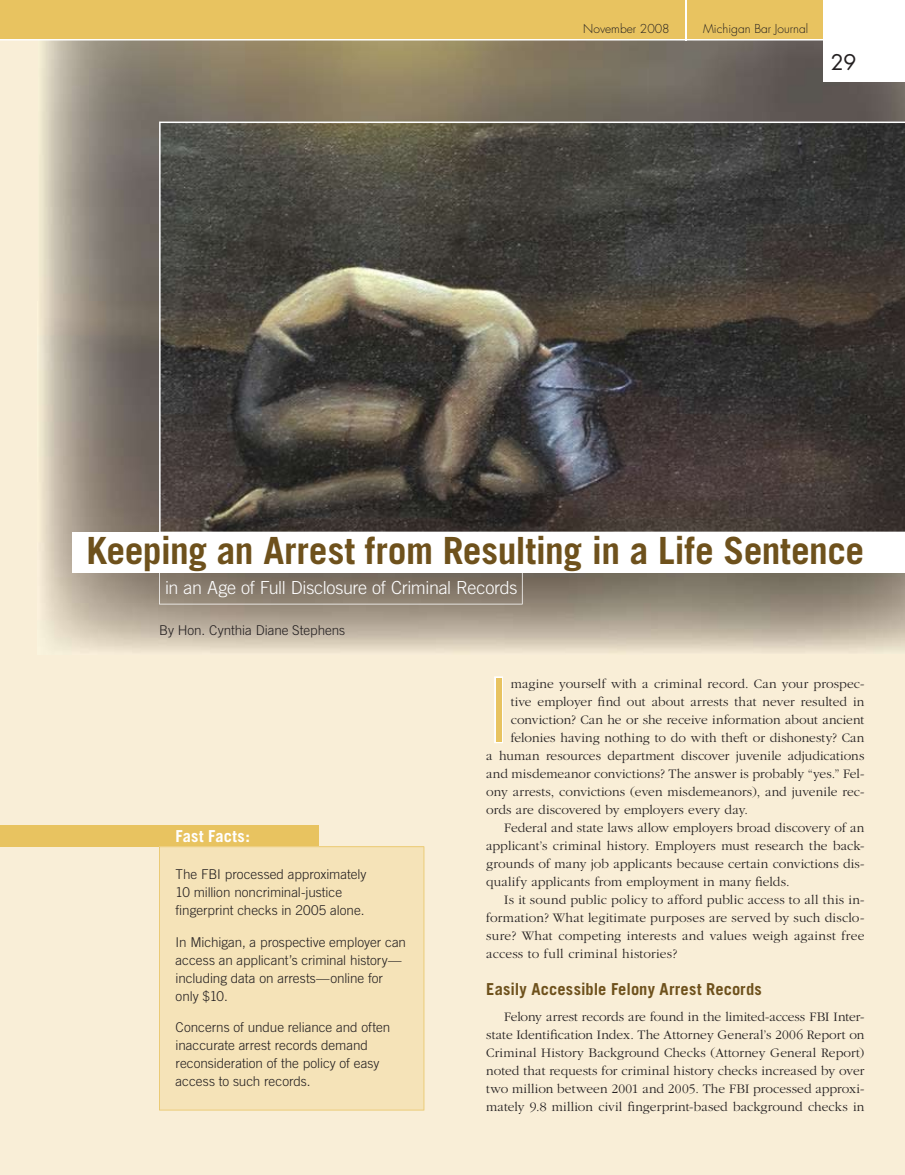
<style>
.page{position:relative;width:905px;height:1175px;background:#fff}
.page>*{position:absolute;margin:0;border:0;box-sizing:border-box;transform-origin:0 0}
.t1{font:300 88.35px "Trade Gothic";color:#e8c360}
.t2{font:700 37.5px "Trade Gothic";letter-spacing:-.015em;color:#6e511c}
.t3{font:21px "Futura";color:#231f20}
.t4{font:300 18px "Trade Gothic";letter-spacing:-.02em;color:#fff}
.t5{font:700 16.5px "Trade Gothic";letter-spacing:.005em;color:#6e511c}
.t6{font:700 16.5px "Trade Gothic";letter-spacing:.01em;color:#fff}
.t7{font:300 13.5px/18px "Garamond";letter-spacing:.005em;color:#231f20;text-align:justify}
.t8{font:300 13.5px/18px "Trade Gothic";letter-spacing:-.005em;color:#231f20}
.t9{font:300 12px "Futura";color:#231f20}
</style>
<div class="page">
<div style="left:0;top:0;width:904px;height:1174px;background:#f9eed7"></div>
<img style="left:38px;top:40px;width:866px;height:612px">
<div style="left:0;top:0;width:823px;height:40px;background:#e8c360"></div>
<svg style="left:159px;top:122px;width:745px;height:410px;background:#4a4640"></svg>
<div style="left:823px;top:0;width:81px;height:82px;background:#fff"></div>
<hr style="left:685px;top:0;width:1px;height:40px;background:#fff">
<div style="left:494px;top:676px;width:9px;height:67px;border:3px solid #fff"></div>
<div style="left:72px;top:532px;width:832px;height:41px;background:#fff"></div>
<svg style="left:159px;top:573px;width:363px;height:31px;background:#85796b"></svg>
<div style="left:0;top:825px;width:319px;height:22px;background:#e8c360"></div>
<div style="left:159px;top:846px;width:265px;height:264px;background:#f5e3b8"></div>
<p class="t9" style="left:583px;top:21px;width:88px">November 2008</p>
<p class="t9" style="left:703px;top:21px;width:106px">Michigan Bar Journal</p>
<h3 class="t3" style="left:830px;top:48px;width:27px">29</h3>
<h2 class="t2" style="left:86px;top:527px;width:779px">Keeping an Arrest from Resulting in a Life Sentence</h2>
<h3 class="t4" style="left:165px;top:577px;width:354px">in an Age of Full Disclosure of Criminal Records</h3>
<p class="t8" style="left:159px;top:621px;width:188px">By Hon. Cynthia Diane Stephens</p>
<p class="t6" style="left:176px;top:825px;width:76px">Fast Facts:</p>
<p class="t8" style="left:176px;top:865px;width:192px">The FBI processed approximately<br>10 million noncriminal-justice fingerprint checks in 2005 alone.</p>
<p class="t8" style="left:176px;top:932px;width:232px">In Michigan, a prospective employer can access an applicant’s criminal history— including data on arrests—online for only $10.</p>
<p class="t8" style="left:176px;top:1018px;width:216px">Concerns of undue reliance and often inaccurate arrest rec ords demand reconsideration of the policy of easy access to such records.</p>
<h1 class="t1" style="left:486px;top:658px;width:26px">I</h1>
<p class="t7" style="left:511px;top:674px;width:355px">magine yourself with a criminal record. Can your prospec-</p>
<p class="t7" style="left:511px;top:692px;width:355px">tive employer find out about arrests that never resulted in</p>
<p class="t7" style="left:511px;top:710px;width:355px">conviction? Can he or she receive information about ancient</p>
<p class="t7" style="left:511px;top:728px;width:355px">felonies having nothing to do with theft or dishonesty? Can</p>
<p class="t7" style="left:486px;top:746px;width:380px">a human resources department discover juvenile adjudications</p>
<p class="t7" style="left:486px;top:764px;width:379px">and misdemeanor convictions? The answer is probably “yes.” Fel-</p>
<p class="t7" style="left:486px;top:782px;width:380px">ony arrests, convictions (even misdemeanors), and juvenile rec-</p>
<p class="t7" style="left:486px;top:800px;width:263px">ords are discovered by employers every day.</p>
<p class="t7" style="left:504px;top:818px;width:361px">Federal and state laws allow employers broad discovery of an</p>
<p class="t7" style="left:486px;top:836px;width:379px">applicant’s criminal history. Employers must research the back-</p>
<p class="t7" style="left:486px;top:854px;width:380px">grounds of many job applicants because certain convictions dis-</p>
<p class="t7" style="left:486px;top:872px;width:305px">qualify applicants from employment in many fields.</p>
<p class="t7" style="left:504px;top:890px;width:362px">Is it sound public policy to afford public access to all this in-</p>
<p class="t7" style="left:486px;top:908px;width:379px">formation? What legitimate purposes are served by such disclo-</p>
<p class="t7" style="left:486px;top:926px;width:379px">sure? What competing interests and values weigh against free</p>
<p class="t7" style="left:486px;top:944px;width:192px">access to full criminal histories?</p>
<p class="t5" style="left:486px;top:979px;width:277px">Easily Accessible Felony Arrest Records</p>
<p class="t7" style="left:486px;top:1007px;width:379px;text-indent:18px">Felony arrest records are found in the limited-access FBI Inter&shy;state Identification Index. The Attorney General’s 2006 Report on Criminal History Background Checks (Attorney General Report) noted that requests for criminal history checks increased by over two million between 2001 and 2005. The FBI processed approxi&shy;mately 9.8 million civil fingerprint-based background checks in</p>
</div>
